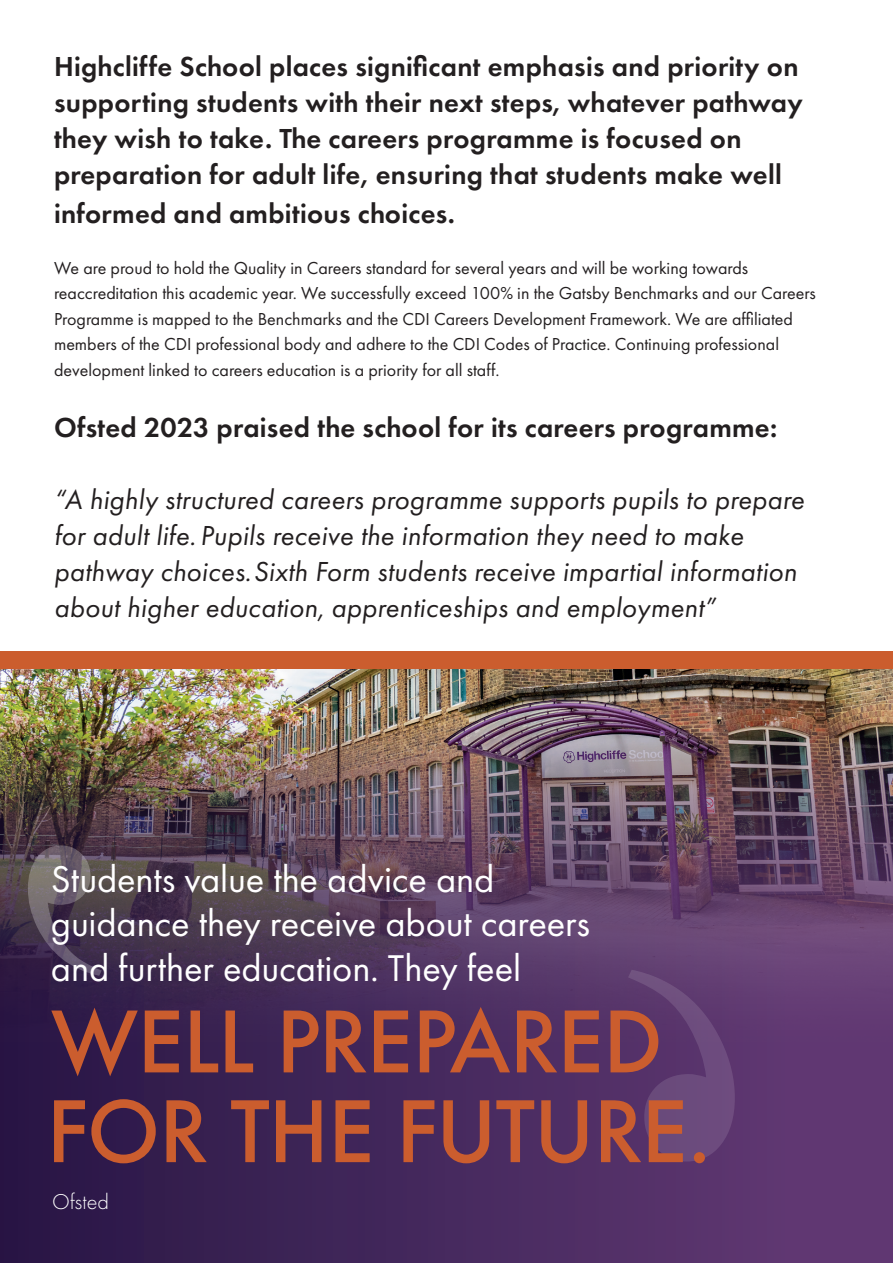
<style>
.page{position:relative;width:893px;height:1263px;background:#fff}
.page>*{position:absolute;margin:0;border:0;box-sizing:border-box;transform-origin:0 0}
.t1{font:500 92.7px/89.7px "Futura PT";letter-spacing:-.015em;color:#cb5d2e}
.t2{font:38.55px/44.5px "Futura PT";letter-spacing:-.005em;color:#fff}
.t3{font:600 28.5px/36px "Futura PT";letter-spacing:.01em;color:#231f20}
.t4{font:italic 28.5px/36px "Futura PT";letter-spacing:.01em;color:#231f20}
.t5{font:300 22.35px "Futura PT";color:#fff}
.t6{font:18px/25.5px "Futura PT";color:#231f20}
</style>
<div class="page">
<div style="left:0;top:652px;width:893px;height:611px;background:linear-gradient(to right,#281645,#653b77)"></div>
<img style="left:0;top:669px;width:893px;height:405px">
<svg style="left:28px;top:845px;width:74px;height:131px;background:#554859"></svg>
<svg style="left:628px;top:970px;width:107px;height:191px;background:#613f73"></svg>
<div style="left:0;top:652px;width:893px;height:17px;background:#cb5d2e"></div>
<p class="t3" style="left:54px;top:48px;width:750px">Highcliffe School places significant emphasis and priority on supporting students with their next steps, whatever pathway they wish to take. The careers programme is focused on preparation for adult life, ensuring that students make well</p>
<h3 class="t3" style="left:54px;top:195px;width:402px">informed and ambitious choices.</h3>
<p class="t6" style="left:54px;top:255px;width:763px">We are proud to hold the Quality in Careers standard for several years and will be working towards reaccreditation this academic year. We successfully exceed 100% in the Gatsby Benchmarks and our Careers Programme is mapped to the Benchmarks and the CDI Careers Development Framework. We are affiliated members of the CDI professional body and adhere to the CDI Codes of Practice. Continuing professional development linked to careers education is a priority for all staff.</p>
<h3 class="t3" style="left:54px;top:409px;width:725px">Ofsted 2023 praised the school for its careers programme:</h3>
<p class="t4" style="left:54px;top:482px;width:752px">“A highly structured careers programme supports pupils to prepare for adult life. Pupils receive the information they need to make pathway choices. Sixth Form students receive impartial information about higher education, apprenticeships and employment”</p>
<h2 class="t2" style="left:51px;top:856px;width:541px">Students value the advice and guidance they receive about careers and further education. They feel</h2>
<h1 class="t1" style="left:47px;top:997px;width:665px">WELL PREPARED<br>FOR THE FUTURE.</h1>
<p class="t5" style="left:52px;top:1189px;width:58px">Ofsted</p>
</div>
